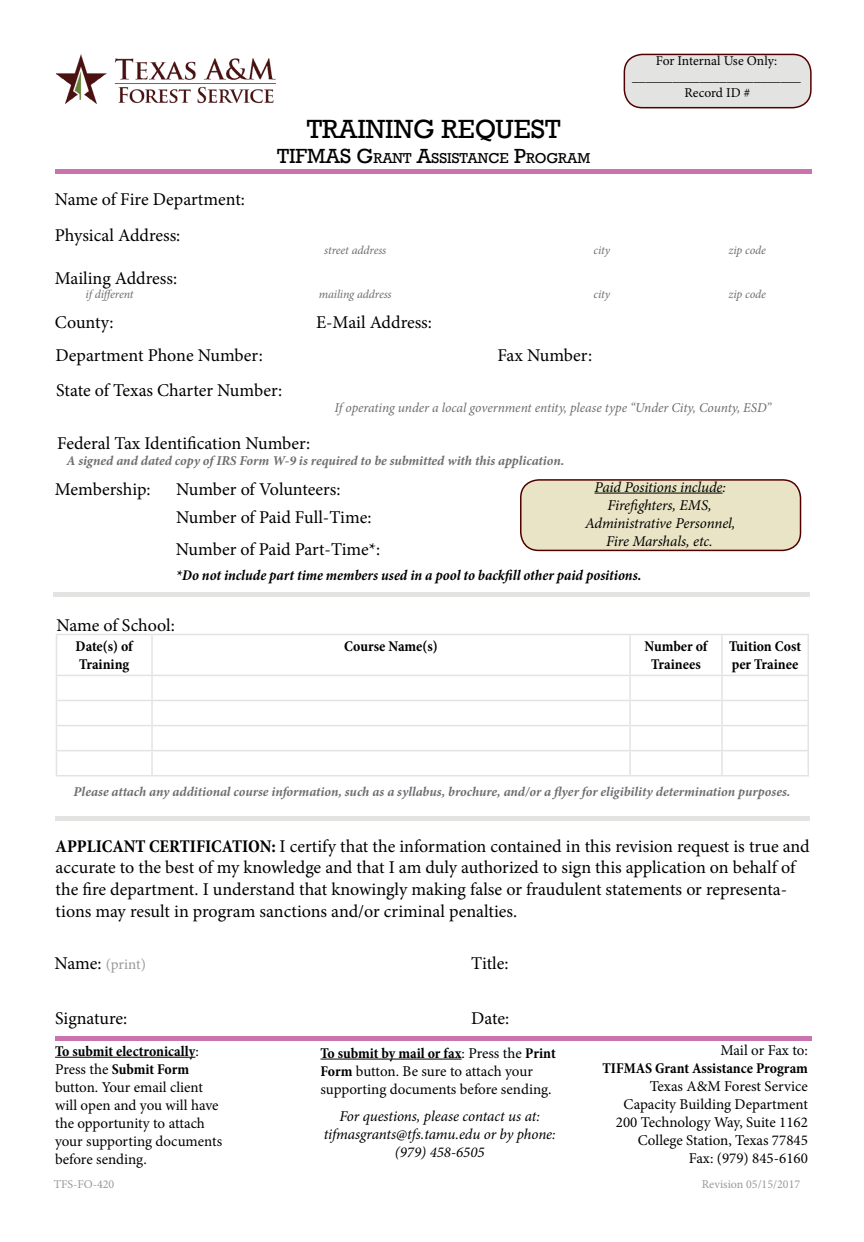
<style>
.page{position:relative;width:864px;height:1242px;background:#fff}
.page>*{position:absolute;margin:0;border:0;box-sizing:border-box;transform-origin:0 0}
.t1{font:27px "Rockwell";color:#000}
.t2{font:18px/21.6px "Minion Pro";color:#000}
.t3{font:15px/18px "Minion Pro";color:#000}
.t4{font:italic 15px/18px "Minion Pro";letter-spacing:-.01em;color:#000;text-align:center}
.t5{font:700 condensed 15px/18px "Minion Pro";color:#000}
.t6{font:italic 700 condensed 15px "Minion Pro";color:#000}
.t7{font:15px "Minion Pro";letter-spacing:-.005em;color:#999}
.t8{font:14.7px "Rockwell";color:#000}
.t9{font:italic 700 13.5px "Minion Pro";letter-spacing:-.005em;color:#6d6e71}
.t10{font:italic 13.5px "Minion Pro";letter-spacing:-.005em;color:#6d6e71}
.t11{font:13.5px/16.2px "Minion Pro";color:#000;text-align:center}
.t12{font:italic 12px "Minion Pro";letter-spacing:-.01em;color:#6d6e71}
.t13{font:12px "Minion Pro";color:#999}
.s1{font-size:21px}
.s2{font-weight:700;font-stretch:condensed}
.s3{font-size:18px;color:#000}
</style>
<div class="page">
<div style="left:55px;top:169px;width:757px;height:5px;background:#c973af"></div>
<img style="left:56px;top:54px;width:219px;height:49px">
<div style="left:624px;top:54px;width:187px;height:54px;background:#e3e3e2;border-radius:18px"></div>
<div style="left:624px;top:54px;width:188px;height:54px;border:2px solid #500000;border-radius:18px"></div>
<hr style="left:53px;top:593px;width:757px;height:4px;background:#e3e3e2">
<hr style="left:55px;top:816px;width:755px;height:4px;background:#e3e3e2">
<div style="left:521px;top:480px;width:280px;height:70px;background:#e9e4c5;border-radius:18px"></div>
<hr style="left:594px;top:493px;width:129px;height:1px;background:#000">
<div style="left:520px;top:479px;width:281px;height:72px;border:2px solid #500000;border-radius:18px"></div>
<hr style="left:56px;top:634px;width:96px;height:1px;background:#e3e3e2">
<hr style="left:56px;top:635px;width:1px;height:40px;background:#e3e3e2">
<hr style="left:152px;top:634px;width:478px;height:1px;background:#e3e3e2">
<hr style="left:151px;top:635px;width:2px;height:40px;background:#e3e3e2">
<hr style="left:630px;top:634px;width:92px;height:1px;background:#e3e3e2">
<hr style="left:629px;top:635px;width:2px;height:40px;background:#e3e3e2">
<hr style="left:722px;top:634px;width:87px;height:1px;background:#e3e3e2">
<hr style="left:721px;top:635px;width:2px;height:40px;background:#e3e3e2">
<hr style="left:808px;top:635px;width:1px;height:40px;background:#e3e3e2">
<hr style="left:56px;top:675px;width:96px;height:1px;background:#e3e3e2">
<hr style="left:152px;top:675px;width:478px;height:1px;background:#e3e3e2">
<hr style="left:151px;top:676px;width:2px;height:24px;background:#e3e3e2">
<hr style="left:630px;top:675px;width:92px;height:1px;background:#e3e3e2">
<hr style="left:629px;top:676px;width:2px;height:24px;background:#e3e3e2">
<hr style="left:722px;top:675px;width:87px;height:1px;background:#e3e3e2">
<hr style="left:721px;top:676px;width:2px;height:24px;background:#e3e3e2">
<hr style="left:56px;top:700px;width:96px;height:1px;background:#e3e3e2">
<hr style="left:152px;top:700px;width:478px;height:1px;background:#e3e3e2">
<hr style="left:151px;top:701px;width:2px;height:24px;background:#e3e3e2">
<hr style="left:630px;top:700px;width:92px;height:1px;background:#e3e3e2">
<hr style="left:629px;top:701px;width:2px;height:24px;background:#e3e3e2">
<hr style="left:722px;top:700px;width:87px;height:1px;background:#e3e3e2">
<hr style="left:721px;top:701px;width:2px;height:24px;background:#e3e3e2">
<hr style="left:56px;top:725px;width:96px;height:1px;background:#e3e3e2">
<hr style="left:152px;top:725px;width:478px;height:1px;background:#e3e3e2">
<hr style="left:151px;top:726px;width:2px;height:24px;background:#e3e3e2">
<hr style="left:630px;top:725px;width:92px;height:1px;background:#e3e3e2">
<hr style="left:629px;top:726px;width:2px;height:24px;background:#e3e3e2">
<hr style="left:722px;top:725px;width:87px;height:1px;background:#e3e3e2">
<hr style="left:721px;top:726px;width:2px;height:24px;background:#e3e3e2">
<hr style="left:56px;top:750px;width:96px;height:1px;background:#e3e3e2">
<svg style="left:56px;top:676px;width:1px;height:99px"></svg>
<hr style="left:152px;top:750px;width:478px;height:1px;background:#e3e3e2">
<hr style="left:151px;top:751px;width:2px;height:24px;background:#e3e3e2">
<hr style="left:630px;top:750px;width:92px;height:1px;background:#e3e3e2">
<hr style="left:629px;top:751px;width:2px;height:24px;background:#e3e3e2">
<hr style="left:722px;top:750px;width:87px;height:1px;background:#e3e3e2">
<hr style="left:721px;top:751px;width:2px;height:24px;background:#e3e3e2">
<svg style="left:808px;top:676px;width:1px;height:99px"></svg>
<hr style="left:56px;top:775px;width:96px;height:1px;background:#e3e3e2">
<hr style="left:152px;top:775px;width:478px;height:1px;background:#e3e3e2">
<hr style="left:630px;top:775px;width:92px;height:1px;background:#e3e3e2">
<hr style="left:722px;top:775px;width:87px;height:1px;background:#e3e3e2">
<hr style="left:55px;top:1036px;width:757px;height:4px;background:#c973af">
<hr style="left:55px;top:1057px;width:140px;height:1px;background:#000">
<hr style="left:321px;top:1059px;width:141px;height:1px;background:#000">
<p class="t2" style="left:55px;top:189px;width:192px">Name of Fire Department:</p>
<p class="t2" style="left:55px;top:225px;width:127px">Physical Address:</p>
<h1 class="t1" style="left:307px;top:113px;width:255px">TRAINING REQUEST</h1>
<p class="t8" style="left:277px;top:150px;width:164px"><span class="s1">TIFMAS G</span>RANT <span class="s1">A</span>SSISTA</p>
<p class="t8" style="left:478px;top:150px;width:102px">NCE <span class="s1">P</span>ROGRAM</p>
<p class="t11" style="left:632px;top:53px;width:170px">For Internal Use Only: _________________________<br>Record ID #</p>
<p class="t12" style="left:324px;top:242px;width:64px">street address</p>
<p class="t12" style="left:594px;top:242px;width:18px">city</p>
<p class="t12" style="left:728px;top:242px;width:39px">zip code</p>
<p class="t2" style="left:55px;top:268px;width:124px">Mailing Address:</p>
<p class="t12" style="left:86px;top:286px;width:50px">if different</p>
<p class="t12" style="left:319px;top:286px;width:74px">mailing address</p>
<p class="t12" style="left:594px;top:286px;width:18px">city</p>
<p class="t12" style="left:728px;top:286px;width:39px">zip code</p>
<p class="t2" style="left:55px;top:312px;width:60px">County:</p>
<p class="t2" style="left:316px;top:312px;width:117px">E-Mail Address:</p>
<p class="t2" style="left:56px;top:345px;width:209px">Department Phone Number:</p>
<p class="t2" style="left:497px;top:345px;width:96px">Fax Number:</p>
<p class="t2" style="left:56px;top:379px;width:228px">State of Texas Charter Number:</p>
<p class="t2" style="left:57px;top:432px;width:255px">Federal Tax Identification Number:</p>
<p class="t10" style="left:335px;top:398px;width:438px">If operating under a local government entity, please type “Under City, County, ESD”</p>
<p class="t9" style="left:66px;top:451px;width:500px">A signed and dated copy of IRS Form W-9 is required to be submitted with this application.</p>
<p class="t2" style="left:55px;top:478px;width:97px">Membership:</p>
<p class="t2" style="left:176px;top:475px;width:197px;line-height:28.5px">Number of Volunteers:<br>Number of Paid Full-Time:</p>
<p class="t2" style="left:176px;top:539px;width:206px">Number of Paid Part-Time*:</p>
<p class="t4" style="left:585px;top:478px;width:152px">Paid Positions include:<br>Firefighters, EMS,<br>Administrative Personnel,<br>Fire Marshals, etc.</p>
<p class="t6" style="left:176px;top:565px;width:467px">*Do not include part time members used in a pool to backfill other paid positions.</p>
<p class="t2" style="left:56px;top:615px;width:120px">Name of School:</p>
<p class="t5" style="left:76px;top:638px;width:59px">Date(s) of<br>Training</p>
<p class="t5" style="left:344px;top:638px;width:95px">Course Name(s)</p>
<p class="t5" style="left:645px;top:638px;width:64px;text-align:center">Number of<br>Trainees</p>
<p class="t5" style="left:729px;top:638px;width:74px">Tuition Cost per Trainee</p>
<p class="t9" style="left:74px;top:782px;width:718px">Please attach any additional course information, such as a syllabus, brochure, and/or a flyer for eligibility determination purposes.</p>
<p class="t2" style="left:56px;top:835px;width:756px"><span class="s2">APPLICANT CERTIFICATION:</span> I certify that the information contained in this revision request is true and accurate to the best of my knowledge and that I am duly authorized to sign this application on behalf of the fire department. I understand that knowingly making false or fraudulent statements or representa&shy;tions may result in program sanctions and/or criminal penalties.</p>
<p class="t7" style="left:55px;top:954px;width:93px"><span class="s3">Name:</span> (print)</p>
<p class="t2" style="left:471px;top:953px;width:39px">Title:</p>
<p class="t2" style="left:55px;top:1008px;width:74px">Signature:</p>
<p class="t2" style="left:471px;top:1008px;width:40px">Date:</p>
<p class="t3" style="left:55px;top:1042px;width:169px"><span class="s2">To submit electronically</span>:<br>Press the <span class="s2">Submit Form </span>button. Your email client will open and you will have the opportunity to attach your supporting documents before sending.</p>
<p class="t3" style="left:720px;top:1041px;width:89px">Mail or Fax to:</p>
<p class="t3" style="left:321px;top:1044px;width:237px"><span class="s2">To submit by mail or fax</span>: Press the <span class="s2">Print<br>Form</span> button. Be sure to attach your supporting documents before sending.</p>
<p class="t4" style="left:324px;top:1107px;width:234px">For questions, please contact us at: tifmasgrants@tfs.tamu.edu or by phone: (979) 458-6505</p>
<p class="t5" style="left:603px;top:1059px;width:207px">TIFMAS Grant Assistance Program</p>
<p class="t3" style="left:616px;top:1077px;width:194px;text-align:right">Texas A&amp;M Forest Service<br>Capacity Building Department<br>200 Technology Way, Suite 1162<br>College Station, Texas 77845<br>Fax: (979) 845-6160</p>
<p class="t13" style="left:54px;top:1176px;width:62px">TFS-FO-420</p>
<p class="t13" style="left:702px;top:1176px;width:100px">Revision 05/15/2017</p>
</div>
